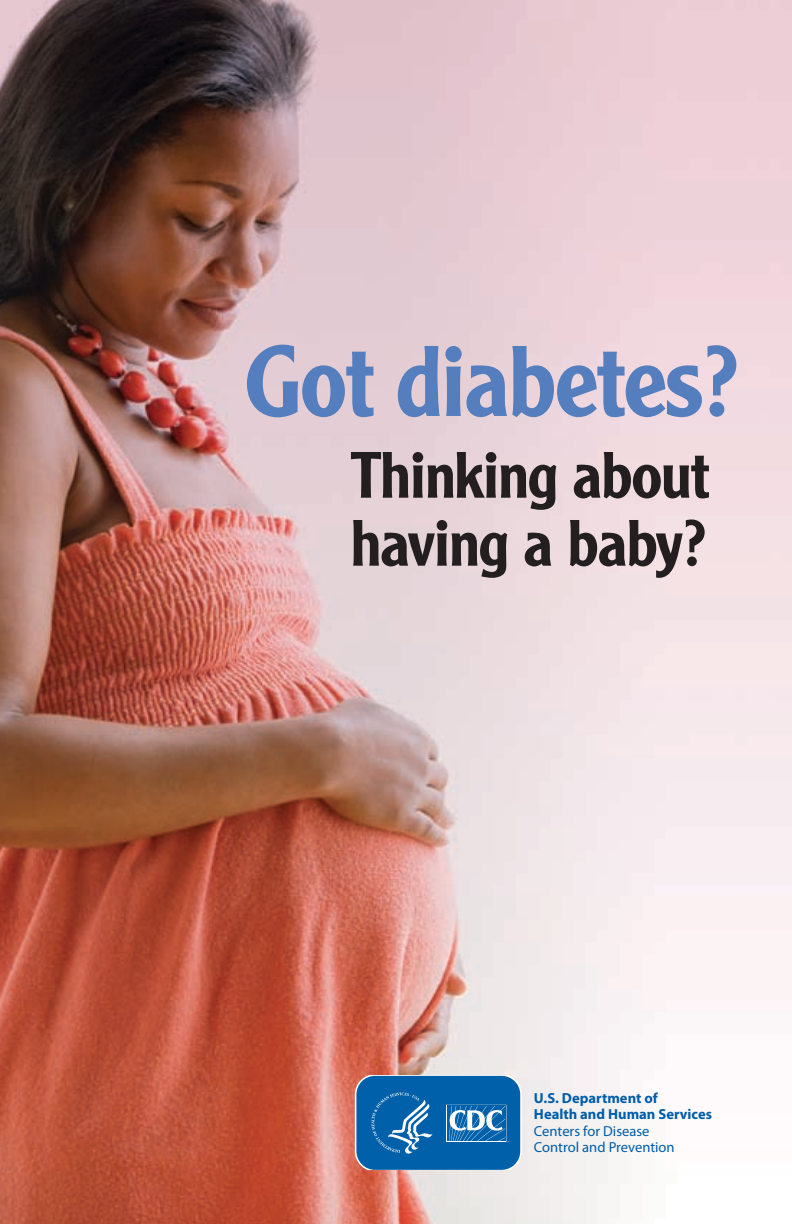
<style>
.page{position:relative;width:792px;height:1224px;background:#fff}
.page>*{position:absolute;margin:0;border:0;box-sizing:border-box;transform-origin:0 0}
.t1{font:500 98px "Clearface Gothic LT Std";letter-spacing:-.02em;color:#547ebe}
.t2{font:500 64px "Clearface Gothic LT Std";letter-spacing:-.02em;color:#231f20}
.Body{font:700 14.6px/16.2px "Myriad Pro";color:#005daa}
.Body-2{font:14.6px/16.2px "Myriad Pro";color:#005daa}
</style>
<div class="page">
<img style="left:0;top:0;width:792px;height:1224px">
<svg style="left:354px;top:1075px;width:169px;height:95px;background:#2374b2"></svg>
<p class="t1" style="left:244px;top:321px;width:497px">Got diabetes?</p>
<p class="t2" style="left:351px;top:435px;width:360px">Thinking about</p>
<p class="t2" style="left:351px;top:503px;width:357px">having a baby?</p>
<p class="Body" style="left:534px;top:1090px;width:180px">U.S. Department of<br>Health and Human Services</p>
<p class="Body-2" style="left:534px;top:1123px;width:142px">Centers for Disease<br>Control and Prevention</p>
</div>
